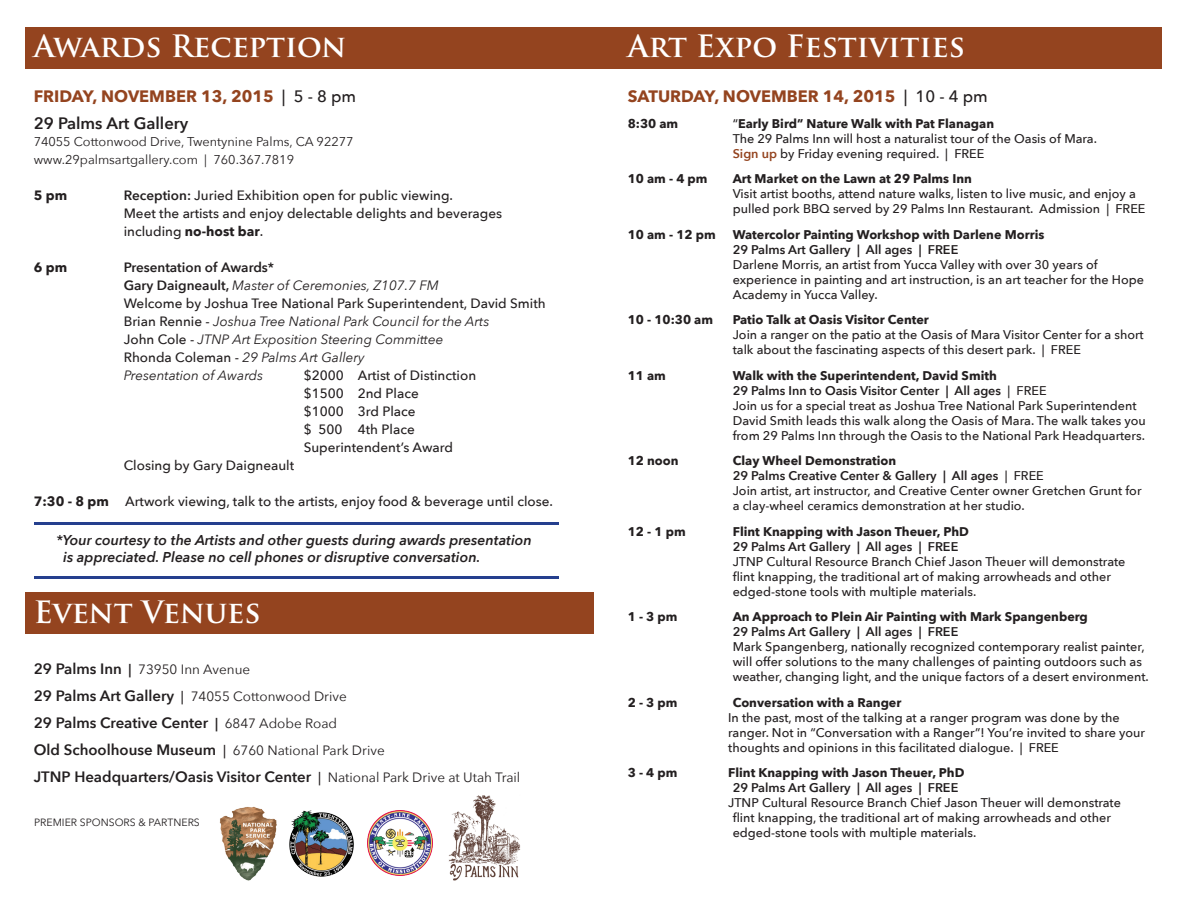
<style>
.page{position:relative;width:1188px;height:918px;background:#fff}
.page>*{position:absolute;margin:0;border:0;box-sizing:border-box;transform-origin:0 0}
.t1{font:700 30px "Trajan Pro";color:#fff}
.t2{font:700 16.5px "Avenir Next";color:#94441f}
.t3{font:600 16.5px "Avenir Next";color:#231f20}
.t4{font:600 15px "Avenir Next";color:#231f20}
.t5{font:italic 600 14.25px "Avenir Next";color:#231f20}
.t6{font:500 13.5px/18px "Avenir Next";color:#231f20}
.t7{font:italic 13.5px "Avenir Next";color:#231f20}
.t8{font:13.5px "Avenir Next";color:#231f20}
.t9{font:600 13.5px "Avenir Next";color:#231f20}
.t10{font:700 13.5px "Avenir Next";color:#231f20}
.t11{font:12.75px "Avenir Next";color:#231f20}
.t12{font:500 12.6px/15px "Avenir Next";color:#231f20}
.t13{font:700 12.6px "Avenir Next";color:#231f20}
.t14{font:600 12.6px "Avenir Next";color:#231f20}
.t15{font:10.5px "Avenir Next";color:#231f20}
.s1{font-weight:500;color:#231f20}
.s2{font-weight:600}
.s3{font-weight:700}
.s4{font-weight:600;font-style:normal}
.s5{font-weight:500;font-style:normal}
.s6{font-weight:600;font-size:15px}
.s7{font-weight:500}
.s8{font-size:13.5px}
.s9{font-weight:400;font-size:13.5px}
.s10{font-weight:500;font-size:13.5px}
.s11{font-weight:600;color:#94441f}
</style>
<div class="page">
<div style="left:26px;top:27px;width:1136px;height:41px;background:#94441f"></div>
<hr style="left:34px;top:523px;width:526px;height:2px;background:#253f8e">
<div style="left:26px;top:592px;width:568px;height:42px;background:#94441f"></div>
<hr style="left:34px;top:577px;width:526px;height:2px;background:#253f8e">
<img style="left:289px;top:810px;width:65px;height:67px">
<img style="left:367px;top:810px;width:65px;height:66px">
<img style="left:220px;top:807px;width:57px;height:74px">
<img style="left:448px;top:795px;width:73px;height:86px">
<p class="t1" style="left:34px;top:28px;width:314px">Awards Reception</p>
<p class="t2" style="left:34px;top:82px;width:324px">FRIDAY, NOVEMBER 13, 2015 <span class="s1">| 5 - 8 pm</span></p>
<p class="t3" style="left:34px;top:110px;width:156px">29 Palms Art Gallery</p>
<p class="t11" style="left:34px;top:131px;width:321px">74055 Cottonwood Drive, Twentynine Palms, CA 92277</p>
<p class="t11" style="left:34px;top:149px;width:262px">www.29palmsartgallery.com | 760.367.7819</p>
<p class="t10" style="left:34px;top:184px;width:35px">5 pm</p>
<p class="t6" style="left:124px;top:186px;width:331px"><span class="s2">Reception:</span> Juried Exhibition open for public viewing.</p>
<p class="t6" style="left:124px;top:204px;width:380px">Meet the artists and enjoy delectable delights and beverages including <span class="s3">no-host bar</span>.</p>
<p class="t10" style="left:34px;top:256px;width:35px">6 pm</p>
<p class="t9" style="left:124px;top:256px;width:152px">Presentation of Awards*</p>
<p class="t7" style="left:124px;top:274px;width:317px"><span class="s4">Gary Daigneault,</span> Master of Ceremonies, Z107.7 FM</p>
<p class="t6" style="left:124px;top:294px;width:423px">Welcome by Joshua Tree National Park Superintendent, David Smith</p>
<p class="t7" style="left:124px;top:310px;width:367px"><span class="s5">Brian Rennie -</span> Joshua Tree National Park Council for the Arts</p>
<p class="t7" style="left:124px;top:328px;width:321px"><span class="s5">John Cole -</span> JTNP Art Exposition Steering Committee</p>
<p class="t7" style="left:124px;top:346px;width:242px"><span class="s5">Rhonda Coleman -</span> 29 Palms Art Gallery</p>
<p class="t7" style="left:124px;top:364px;width:141px">Presentation of Awards</p>
<p class="t6" style="left:304px;top:366px;width:174px">$2000 Artist of Distinction</p>
<p class="t6" style="left:304px;top:384px;width:117px">$1500 2nd Place</p>
<p class="t6" style="left:304px;top:402px;width:113px">$1000 3rd Place</p>
<p class="t6" style="left:304px;top:420px;width:112px">$ 500 4th Place</p>
<p class="t6" style="left:304px;top:438px;width:151px">Superintendent’s Award</p>
<p class="t6" style="left:124px;top:456px;width:172px">Closing by Gary Daigneault</p>
<p class="t6" style="left:34px;top:492px;width:521px"><span class="s3">7:30 - 8 pm</span> Artwork viewing, talk to the artists, enjoy food &amp; beverage until close.</p>
<p class="t5" style="left:56px;top:528px;width:477px">*Your courtesy to the Artists and other guests during awards presentation</p>
<p class="t5" style="left:63px;top:545px;width:419px">is appreciated. Please no cell phones or disruptive conversation.</p>
<p class="t1" style="left:34px;top:593px;width:228px">Event Venues</p>
<p class="t8" style="left:34px;top:658px;width:218px"><span class="s6">29 Palms Inn</span> <span class="s2">|</span> 73950 Inn Avenue</p>
<p class="t8" style="left:34px;top:685px;width:315px"><span class="s6">29 Palms Art Gallery</span> <span class="s7">|</span> 74055 Cottonwood Drive</p>
<p class="t4" style="left:34px;top:710px;width:305px">29 Palms Creative Center <span class="s8">|</span> <span class="s9">6847 Adobe Road</span></p>
<p class="t8" style="left:34px;top:739px;width:352px"><span class="s6">Old Schoolhouse Museum</span> <span class="s7">|</span> 6760 National Park Drive</p>
<p class="t4" style="left:34px;top:764px;width:488px">JTNP Headquarters/Oasis Visitor Center <span class="s10">|</span> <span class="s9">National Park Drive at Utah Trail</span></p>
<p class="t15" style="left:34px;top:813px;width:167px">PREMIER SPONSORS &amp; PARTNERS</p>
<p class="t1" style="left:628px;top:28px;width:339px">Art Expo Festivities</p>
<p class="t2" style="left:628px;top:82px;width:362px">SATURDAY, NOVEMBER 14, 2015 <span class="s1">| 10 - 4 pm</span></p>
<p class="t13" style="left:628px;top:113px;width:52px">8:30 am</p>
<p class="t13" style="left:733px;top:113px;width:263px"><span class="s7">“</span>Early Bird” Nature Walk with Pat Flanagan</p>
<p class="t12" style="left:733px;top:131px;width:366px">The 29 Palms Inn will host a naturalist tour of the Oasis of Mara.<br><span class="s11">Sign up</span> by Friday evening required. | FREE</p>
<p class="t13" style="left:628px;top:168px;width:81px">10 am - 4 pm</p>
<p class="t13" style="left:733px;top:168px;width:241px">Art Market on the Lawn at 29 Palms Inn</p>
<p class="t12" style="left:733px;top:186px;width:405px">Visit artist booths, attend nature walks, listen to live music, and enjoy a</p>
<p class="t12" style="left:733px;top:201px;width:414px">pulled pork BBQ served by 29 Palms Inn Restaurant. Admission | FREE</p>
<p class="t13" style="left:628px;top:224px;width:89px">10 am - 12 pm</p>
<p class="t13" style="left:733px;top:224px;width:313px">Watercolor Painting Workshop with Darlene Morris</p>
<p class="t14" style="left:733px;top:239px;width:227px">29 Palms Art Gallery | All ages | FREE</p>
<p class="t12" style="left:733px;top:257px;width:367px">Darlene Morris, an artist from Yucca Valley with over 30 years of</p>
<p class="t12" style="left:733px;top:272px;width:413px">experience in painting and art instruction, is an art teacher for the Hope</p>
<p class="t12" style="left:733px;top:287px;width:147px">Academy in Yucca Valley.</p>
<p class="t13" style="left:628px;top:309px;width:87px">10 - 10:30 am</p>
<p class="t13" style="left:733px;top:309px;width:198px">Patio Talk at Oasis Visitor Center</p>
<p class="t12" style="left:733px;top:327px;width:412px">Join a ranger on the patio at the Oasis of Mara Visitor Center for a short</p>
<p class="t12" style="left:733px;top:342px;width:350px">talk about the fascinating aspects of this desert park. | FREE</p>
<p class="t13" style="left:628px;top:365px;width:40px">11 am</p>
<p class="t13" style="left:733px;top:365px;width:266px">Walk with the Superintendent, David Smith</p>
<p class="t14" style="left:733px;top:380px;width:315px">29 Palms Inn to Oasis Visitor Center | All ages <span class="s7">| FREE</span></p>
<p class="t12" style="left:733px;top:398px;width:405px">Join us for a special treat as Joshua Tree National Park Superintendent</p>
<p class="t12" style="left:733px;top:413px;width:415px">David Smith leads this walk along the Oasis of Mara. The walk takes you</p>
<p class="t12" style="left:733px;top:428px;width:414px">from 29 Palms Inn through the Oasis to the National Park Headquarters.</p>
<p class="t13" style="left:628px;top:450px;width:52px">12 noon</p>
<p class="t13" style="left:733px;top:450px;width:165px">Clay Wheel Demonstration</p>
<p class="t14" style="left:733px;top:465px;width:313px">29 Palms Creative Center &amp; Gallery | All ages <span class="s7">| FREE</span></p>
<p class="t12" style="left:733px;top:483px;width:410px">Join artist, art instructor, and Creative Center owner Gretchen Grunt for</p>
<p class="t12" style="left:733px;top:498px;width:294px">a clay-wheel ceramics demonstration at her studio.</p>
<p class="t13" style="left:628px;top:521px;width:59px">12 - 1 pm</p>
<p class="t13" style="left:733px;top:521px;width:238px">Flint Knapping with Jason Theuer, PhD</p>
<p class="t14" style="left:733px;top:536px;width:227px">29 Palms Art Gallery | All ages | FREE</p>
<p class="t12" style="left:733px;top:554px;width:394px">JTNP Cultural Resource Branch Chief Jason Theuer will demonstrate</p>
<p class="t12" style="left:733px;top:569px;width:380px">flint knapping, the traditional art of making arrowheads and other</p>
<p class="t12" style="left:733px;top:584px;width:245px">edged-stone tools with multiple materials.</p>
<p class="t13" style="left:628px;top:606px;width:51px">1 - 3 pm</p>
<p class="t13" style="left:733px;top:606px;width:357px">An Approach to Plein Air Painting with Mark Spangenberg</p>
<p class="t14" style="left:733px;top:621px;width:227px">29 Palms Art Gallery | All ages | FREE</p>
<p class="t12" style="left:733px;top:639px;width:414px">Mark Spangenberg, nationally recognized contemporary realist painter,</p>
<p class="t12" style="left:733px;top:654px;width:411px">will offer solutions to the many challenges of painting outdoors such as</p>
<p class="t12" style="left:733px;top:669px;width:418px">weather, changing light, and the unique factors of a desert environment.</p>
<p class="t13" style="left:628px;top:692px;width:51px">2 - 3 pm</p>
<p class="t13" style="left:733px;top:692px;width:170px">Conversation with a Ranger</p>
<p class="t12" style="left:728px;top:710px;width:393px">In the past, most of the talking at a ranger program was done by the</p>
<p class="t12" style="left:728px;top:725px;width:418px">ranger. Not in “Conversation with a Ranger”! You’re invited to share your</p>
<p class="t12" style="left:728px;top:740px;width:332px">thoughts and opinions in this facilitated dialogue. | FREE</p>
<p class="t13" style="left:628px;top:762px;width:51px">3 - 4 pm</p>
<p class="t13" style="left:728px;top:762px;width:238px">Flint Knapping with Jason Theuer, PhD</p>
<p class="t14" style="left:733px;top:777px;width:227px">29 Palms Art Gallery | All ages | FREE</p>
<p class="t12" style="left:728px;top:795px;width:394px">JTNP Cultural Resource Branch Chief Jason Theuer will demonstrate</p>
<p class="t12" style="left:733px;top:810px;width:380px">flint knapping, the traditional art of making arrowheads and other</p>
<p class="t12" style="left:733px;top:825px;width:245px">edged-stone tools with multiple materials.</p>
</div>
